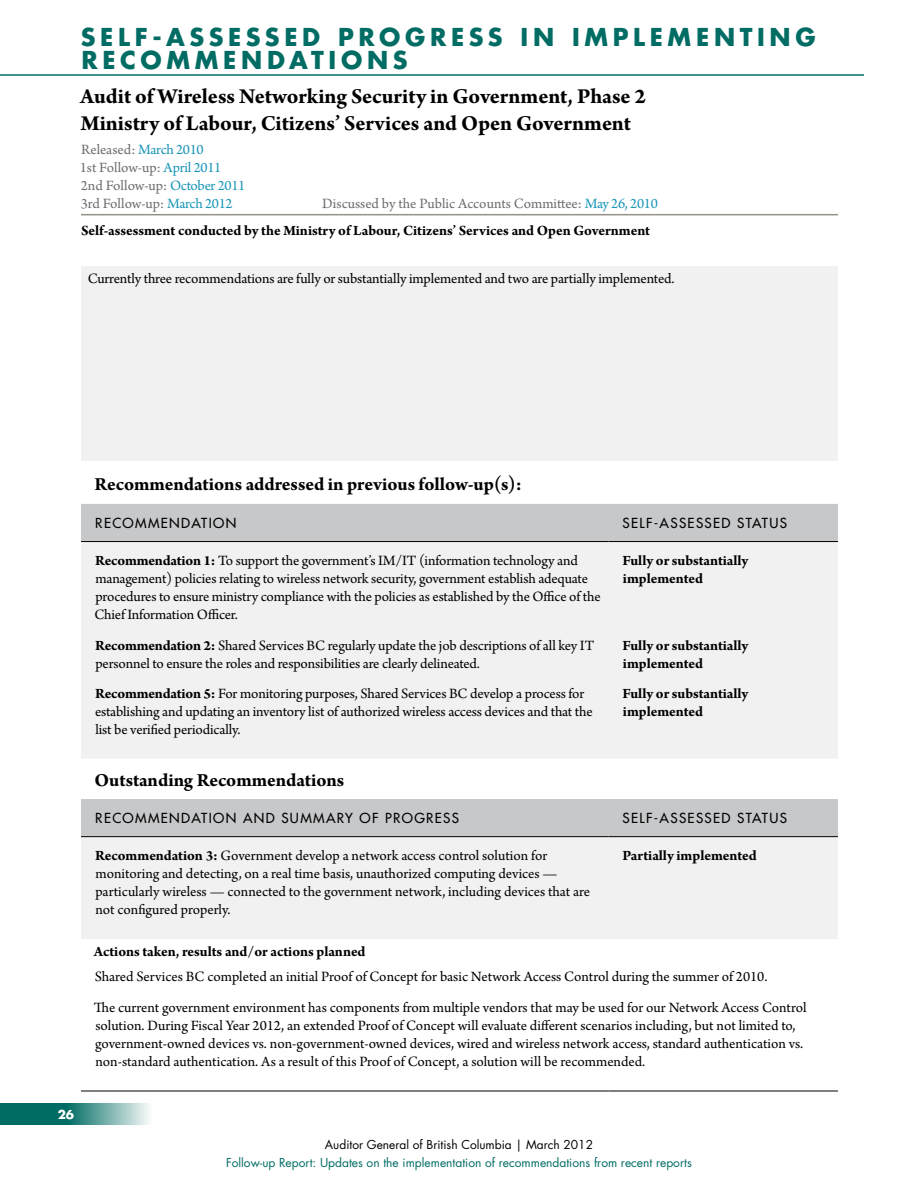
<style>
.page{position:relative;width:918px;height:1188px;background:#fff}
.page>*{position:absolute;margin:0;border:0;box-sizing:border-box;transform-origin:0 0}
.t1{font:700 24px "Futura";letter-spacing:.195em;color:#006c64}
.t2{font:700 22.5px/27px "Arno Pro";color:#000}
.t3{font:700 19.5px "Arno Pro";letter-spacing:-.005em;color:#000}
.t4{font:15px/18px "Arno Pro";letter-spacing:-.005em;color:#000}
.t5{font:700 15px/18px "Arno Pro";letter-spacing:-.005em;color:#000}
.t6{font:15px/18px "Arno Pro";letter-spacing:-.005em;color:#6d6e71}
.t7{font:13.5px "Futura";letter-spacing:.1em;color:#000}
.t8{font:12px "Futura";color:#006c64}
.t9{font:12px "Futura";color:#000}
.t10{font:700 12px "Futura";color:#fff}
.s1{color:#1a96b7}
.s2{font-weight:700}
</style>
<div class="page">
<svg style="left:0;top:1104px;width:149px;height:21px"></svg>
<hr style="left:0;top:74px;width:864px;height:2px;background:#006c64">
<hr style="left:81px;top:214px;width:757px;height:1px;background:#939285">
<div style="left:81px;top:266px;width:757px;height:195px;background:#f1f1f2"></div>
<div style="left:81px;top:504px;width:757px;height:37px;background:#c7c8ca"></div>
<svg style="left:81px;top:542px;width:757px;height:397px;fill:#f1f1f2"></svg>
<svg style="left:81px;top:759px;width:757px;height:40px"></svg>
<hr style="left:81px;top:541px;width:527px;height:1px;background:#000">
<hr style="left:81px;top:836px;width:527px;height:1px;background:#000">
<hr style="left:81px;top:1091px;width:527px;height:1px;background:#000">
<hr style="left:608px;top:1091px;width:230px;height:1px;background:#000">
<hr style="left:608px;top:541px;width:230px;height:1px;background:#000">
<hr style="left:608px;top:836px;width:230px;height:1px;background:#000">
<h1 class="t1" style="left:81px;top:21px;width:106px">SELF-ASS</h1>
<h1 class="t1" style="left:228px;top:21px;width:258px">ESS ED PROGRESS</h1>
<h1 class="t1" style="left:521px;top:21px;width:17px">IN</h1>
<h1 class="t1" style="left:572px;top:21px;width:245px">I MPLEMEN TIN G</h1>
<h1 class="t1" style="left:81px;top:44px;width:183px">RECOMMENDA</h1>
<h1 class="t1" style="left:311px;top:44px;width:77px">TI ONS</h1>
<h2 class="t2" style="left:80px;top:84px;width:567px">Audit of Wireless Networking Security in Government, Phase 2<br>Ministry of Labour, Citizens’ Services and Open Government</h2>
<p class="t6" style="left:80px;top:142px;width:167px">Released: <span class="s1">March 2010<br></span>1st Follow-up: <span class="s1">April 2011<br></span>2nd Follow-up: <span class="s1">October 2011<br></span>3rd Follow-up: <span class="s1">March 2012</span></p>
<p class="t6" style="left:322px;top:196px;width:337px">Discussed by the Public Accounts Committee: <span class="s1">May 26, 2010</span></p>
<p class="t5" style="left:81px;top:222px;width:571px">Self-assessment conducted by the Ministry of Labour, Citizens’ Services and Open Government</p>
<p class="t4" style="left:88px;top:270px;width:588px">Currently three recommendations are fully or substantially implemented and two are partially implemented.</p>
<p class="t10" style="left:58px;top:1107px;width:18px">26</p>
<h3 class="t3" style="left:94px;top:473px;width:429px">Recommendations addressed in previous follow-up(s):</h3>
<p class="t7" style="left:95px;top:515px;width:39px">RECOMMENDATION</p>
<p class="t7" style="left:623px;top:515px;width:166px">SELF-ASSESSED STATUS</p>
<p class="t4" style="left:94px;top:552px;width:508px"><span class="s2">Recommendation 1:</span> To support the government’s IM/IT (information technology and management) policies relating to wireless network security, government establish adequate procedures to ensure ministry compliance with the policies as established by the Office of the Chief Information Officer.</p>
<p class="t5" style="left:622px;top:552px;width:127px">Fully or substantially implemented</p>
<p class="t4" style="left:95px;top:637px;width:501px"><span class="s2">Recommendation 2:</span> Shared Services BC regularly update the job descriptions of all key IT personnel to ensure the roles and responsibilities are clearly delineated.</p>
<p class="t5" style="left:622px;top:637px;width:127px">Fully or substantially implemented</p>
<p class="t4" style="left:95px;top:685px;width:499px"><span class="s2">Recommendation 5:</span> For monitoring purposes, Shared Services BC develop a process for establishing and updating an inventory list of authorized wireless access devices and that the list be verified periodically.</p>
<p class="t5" style="left:622px;top:685px;width:127px">Fully or substantially implemented</p>
<h3 class="t3" style="left:95px;top:768px;width:251px">Outstanding Recommendations</h3>
<p class="t7" style="left:95px;top:810px;width:39px">RECOMMENDATION</p>
<p class="t7" style="left:243px;top:810px;width:12px">AND</p>
<p class="t7" style="left:281px;top:810px;width:12px">SUMMAR</p>
<p class="t7" style="left:345px;top:810px;width:59px">Y OF PROGRESS</p>
<p class="t7" style="left:622px;top:810px;width:166px">SELF-ASSESSED STATUS</p>
<p class="t4" style="left:95px;top:848px;width:496px"><span class="s2">Recommendation 3:</span> Government develop a network access control solution for monitoring and detecting, on a real time basis, unauthorized computing devices — particularly wireless — connected to the government network, including devices that are not configured properly.</p>
<p class="t5" style="left:623px;top:848px;width:136px">Partially implemented</p>
<p class="t5" style="left:94px;top:943px;width:273px">Actions taken, results and/or actions planned</p>
<p class="t4" style="left:94px;top:961px;width:714px;line-height:31.5px">Shared Services BC completed an initial Proof of Concept for basic Network Access Control during the summer of 2010.<br>The current government environment has components from multiple vendors that may be used for our Network Access Control</p>
<p class="t4" style="left:95px;top:1018px;width:710px">solution. During Fiscal Year 2012, an extended Proof of Concept will evaluate different scenarios including, but not limited to, government-owned devices vs. non-government-owned devices, wired and wireless network access, standard authentication vs. non-standard authentication. As a result of this Proof of Concept, a solution will be recommended.</p>
<p class="t9" style="left:325px;top:1137px;width:270px">Auditor General of British Columbia | March 2012</p>
<p class="t8" style="left:226px;top:1155px;width:467px">Follow-up Report: Updates on the implementation of recommendations from recent reports</p>
</div>
